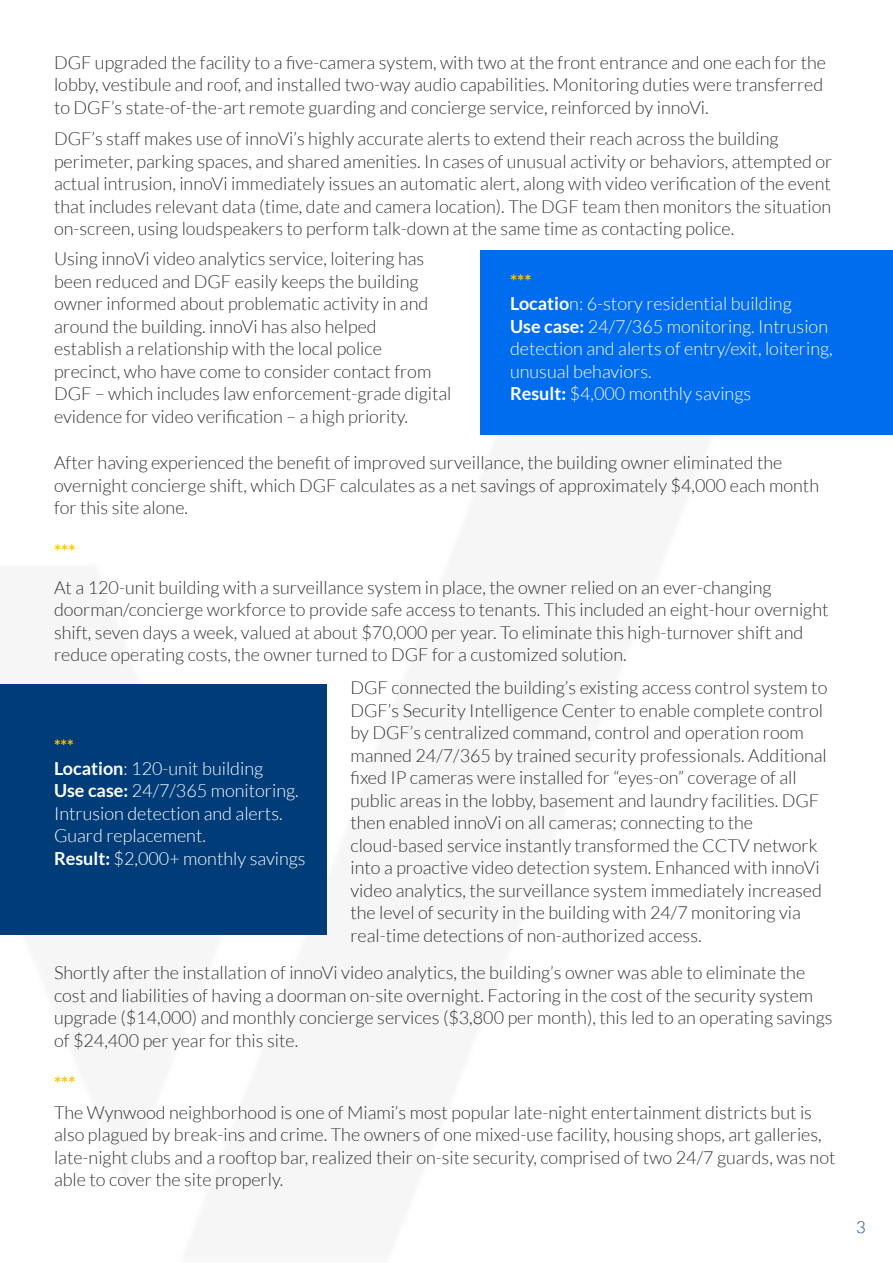
<style>
.page{position:relative;width:893px;height:1263px;background:#fff}
.page>*{position:absolute;margin:0;border:0;box-sizing:border-box;transform-origin:0 0}
.t1{font:300 18px/22.5px "Lato";color:#333}
.t2{font:300 18px/22.5px "Lato";color:#fff}
.t3{font:700 18px "Lato";color:#ffc204}
.t4{font:700 16.5px "Lato";color:#ffc204}
.t5{font:300 16.5px "Lato";color:#003c78}
.s1{font-weight:700;color:#ffc204}
.s2{font-weight:700}
</style>
<div class="page">
<div style="left:480px;top:250px;width:413px;height:185px;background:#006cee"></div>
<div style="left:0;top:684px;width:326px;height:251px;background:#003c78"></div>
<p class="t1" style="left:54px;top:51px;width:774px">DGF upgraded the facility to a five-camera system, with two at the front entrance and one each for the lobby, vestibule and roof, and installed two-way audio capabilities. Monitoring duties were transferred to DGF’s state-of-the-art remote guarding and concierge service, reinforced by innoVi.</p>
<p class="t1" style="left:54px;top:127px;width:780px">DGF’s staff makes use of innoVi’s highly accurate alerts to extend their reach across the building perimeter, parking spaces, and shared amenities. In cases of unusual activity or behaviors, attempted or actual intrusion, innoVi immediately issues an automatic alert, along with video verification of the event that includes relevant data (time, date and camera location). The DGF team then monitors the situation on-screen, using loudspeakers to perform talk-down at the same time as contacting police.</p>
<p class="t1" style="left:54px;top:247px;width:399px">Using innoVi video analytics service, loitering has been reduced and DGF easily keeps the building owner informed about problematic activity in and around the building. innoVi has also helped<br>establish a relationship with the local police precinct, who have come to consider contact from DGF – which includes law enforcement-grade digital evidence for video verification – a high priority.</p>
<p class="t2" style="left:510px;top:270px;width:324px"><span class="s1">***<br></span><span class="s2">Locatio</span>n: 6-story residential building<br><span class="s2">Use case:</span> 24/7/365 monitoring. Intrusion detection and alerts of entry/exit, loitering, unusual behaviors.<br><span class="s2">Result:</span> $4,000 monthly savings</p>
<p class="t1" style="left:54px;top:451px;width:767px">After having experienced the benefit of improved surveillance, the building owner eliminated the overnight concierge shift, which DGF calculates as a net savings of approximately $4,000 each month for this site alone.</p>
<p class="t3" style="left:54px;top:541px;width:23px">***</p>
<p class="t1" style="left:54px;top:576px;width:776px">At a 120-unit building with a surveillance system in place, the owner relied on an ever-changing doorman/concierge workforce to provide safe access to tenants. This included an eight-hour overnight shift, seven days a week, valued at about $70,000 per year. To eliminate this high-turnover shift and reduce operating costs, the owner turned to DGF for a customized solution.</p>
<p class="t4" style="left:54px;top:737px;width:21px">***</p>
<p class="t2" style="left:54px;top:757px;width:253px"><span class="s2">Location</span>: 120-unit building<br><span class="s2">Use case:</span> 24/7/365 monitoring.<br>Intrusion detection and alerts.<br>Guard replacement.<br><span class="s2">Result:</span> $2,000+ monthly savings</p>
<p class="t1" style="left:350px;top:677px;width:478px">DGF connected the building’s existing access control system to DGF’s Security Intelligence Center to enable complete control by DGF’s centralized command, control and operation room manned 24/7/365 by trained security professionals. Additional fixed IP cameras were installed for “eyes-on” coverage of all public areas in the lobby, basement and laundry facilities. DGF then enabled innoVi on all cameras; connecting to the cloud-based service instantly transformed the CCTV network into a proactive video detection system. Enhanced with innoVi video analytics, the surveillance system immediately increased the level of security in the building with 24/7 monitoring via real-time detections of non-authorized access.</p>
<p class="t1" style="left:54px;top:962px;width:780px">Shortly after the installation of innoVi video analytics, the building’s owner was able to eliminate the cost and liabilities of having a doorman on-site overnight. Factoring in the cost of the security system upgrade ($14,000) and monthly concierge services ($3,800 per month), this led to an operating savings of $24,400 per year for this site.</p>
<p class="t3" style="left:54px;top:1073px;width:23px">***</p>
<p class="t1" style="left:54px;top:1101px;width:783px">The Wynwood neighborhood is one of Miami’s most popular late-night entertainment districts but is also plagued by break-ins and crime. The owners of one mixed-use facility, housing shops, art galleries, late-night clubs and a rooftop bar, realized their on-site security, comprised of two 24/7 guards, was not able to cover the site properly.</p>
<p class="t5" style="left:856px;top:1218px;width:11px">3</p>
</div>
